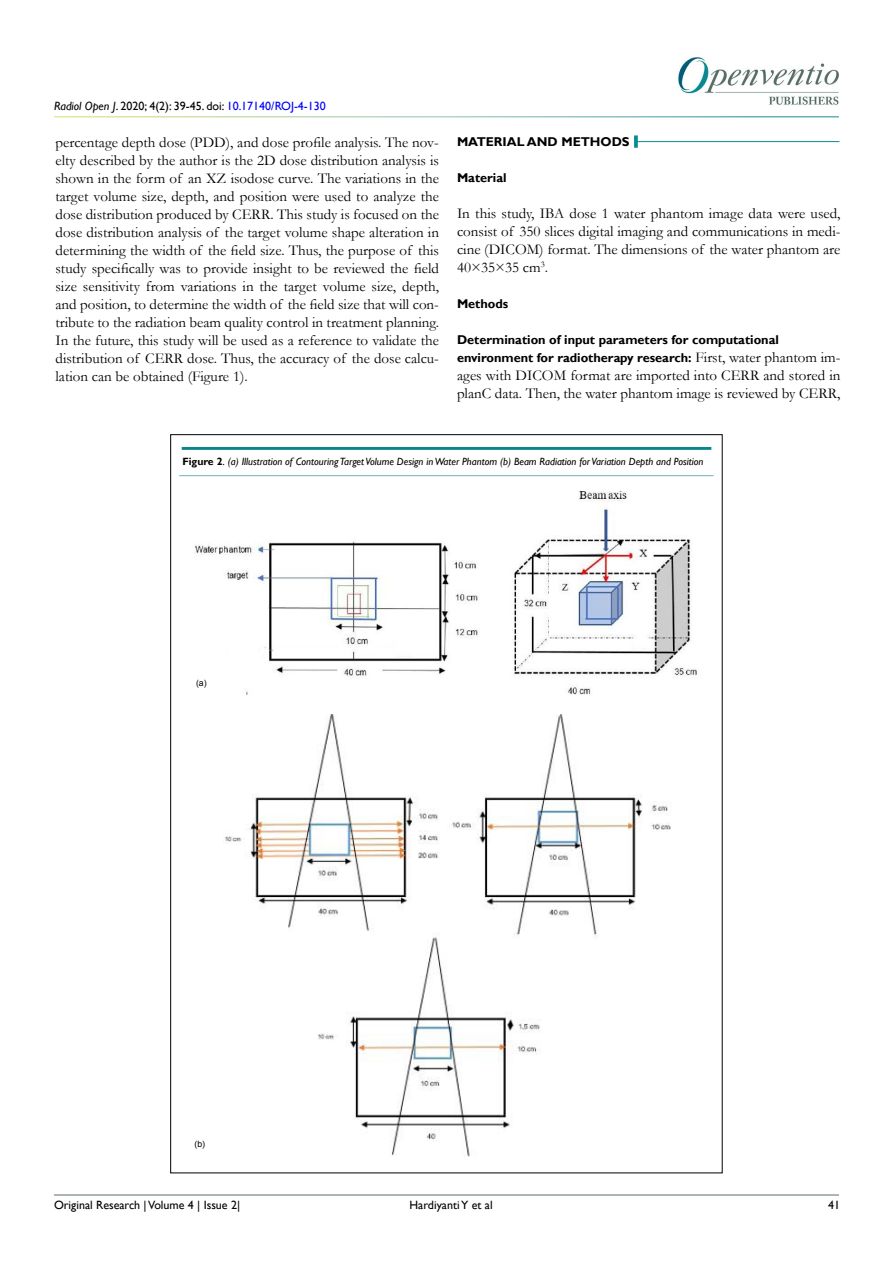
<style>
.page{position:relative;width:893px;height:1263px;background:#fff}
.page>*{position:absolute;margin:0;border:0;box-sizing:border-box;transform-origin:0 0}
.t1{font:15px/18px "Garamond";color:#000;text-align:justify}
.t2{font:700 12.75px/18px "Gill Sans";color:#000}
.t3{font:12px "Gill Sans";color:#000}
.t4{font:italic 10.5px "Gill Sans";color:#000}
.t5{font:8.7px "Arial";color:#000}
.s1{font-style:italic}
.s2{color:#0000fa}
.s3{font-family:"Garamond";font-weight:400;font-size:15px}
.s4{font-weight:700;font-style:normal}
.s5{font-style:normal}
</style>
<div class="page">
<img style="left:678px;top:57px;width:161px;height:48px">
<hr style="left:54px;top:1194px;width:785px;height:1px;background:#597068">
<hr style="left:635px;top:141px;width:204px;height:1px;background:#0a8b93">
<svg style="left:634px;top:135px;width:4px;height:13px"></svg>
<div style="left:169px;top:434px;width:555px;height:16px;background:#f9f2f3;opacity:.75"></div>
<img style="left:195px;top:491px;width:502px;height:204px">
<img style="left:225px;top:714px;width:446px;height:443px">
<p class="t3" style="left:54px;top:99px;width:273px"><span class="s1">Radiol Open J</span>. 2020; 4(2): 39-45. doi: <span class="s2">10.17140/ROJ-4-130</span></p>
<p class="t1" style="left:56px;top:132px;width:385px">percentage depth dose (PDD), and dose profile analysis. The nov&shy;elty described by the author is the 2D dose distribution analysis is shown in the form of an XZ isodose curve. The variations in the target volume size, depth, and position were used to analyze the dose distribution produced by CERR. This study is focused on the dose distribution analysis of the target volume shape alteration in determining the width of the field size. Thus, the purpose of this study specifically was to provide insight to be reviewed the field size sensitivity from variations in the target volume size, depth, and position, to determine the width of the field size that will con&shy;tribute to the radiation beam quality control in treatment planning.<br>In the future, this study will be used as a reference to validate the distribution of CERR dose. Thus, the accuracy of the dose calcu&shy;lation can be obtained (Figure 1).</p>
<p class="t2" style="left:457px;top:133px;width:174px">MATERIAL AND METHODS</p>
<p class="t2" style="left:457px;top:169px;width:51px">Material</p>
<p class="t1" style="left:457px;top:203px;width:385px">In this study, IBA dose 1 water phantom image data were used, consist of 350 slices digital imaging and communications in medi&shy;cine (DICOM) format. The dimensions of the water phantom are 40×35×35 cm<sup>3</sup>.</p>
<p class="t2" style="left:457px;top:295px;width:53px">Methods</p>
<p class="t2" style="left:457px;top:331px;width:385px">Determination of input parameters for computational environment for radiotherapy research: <span class="s3">First, water phantom im-</span></p>
<p class="t1" style="left:457px;top:365px;width:385px">ages with DICOM format are imported into CERR and stored in planC data. Then, the water phantom image is reviewed by CERR,</p>
<p class="t4" style="left:182px;top:456px;width:522px"><span class="s4">Figure 2</span><span class="s5">.</span> (a) Illustration of Contouring Target Volume Design in Water Phantom (b) Beam Radiation for Variation Depth and Position</p>
<p class="t5" style="left:196px;top:678px;width:12px">(a)</p>
<p class="t5" style="left:195px;top:1138px;width:12px">(b)</p>
<p class="t3" style="left:54px;top:1198px;width:188px">Original Research | Volume 4 | Issue 2|</p>
<p class="t3" style="left:828px;top:1198px;width:13px">41</p>
<p class="t3" style="left:409px;top:1198px;width:85px">Hardiyanti Y et al</p>
</div>
